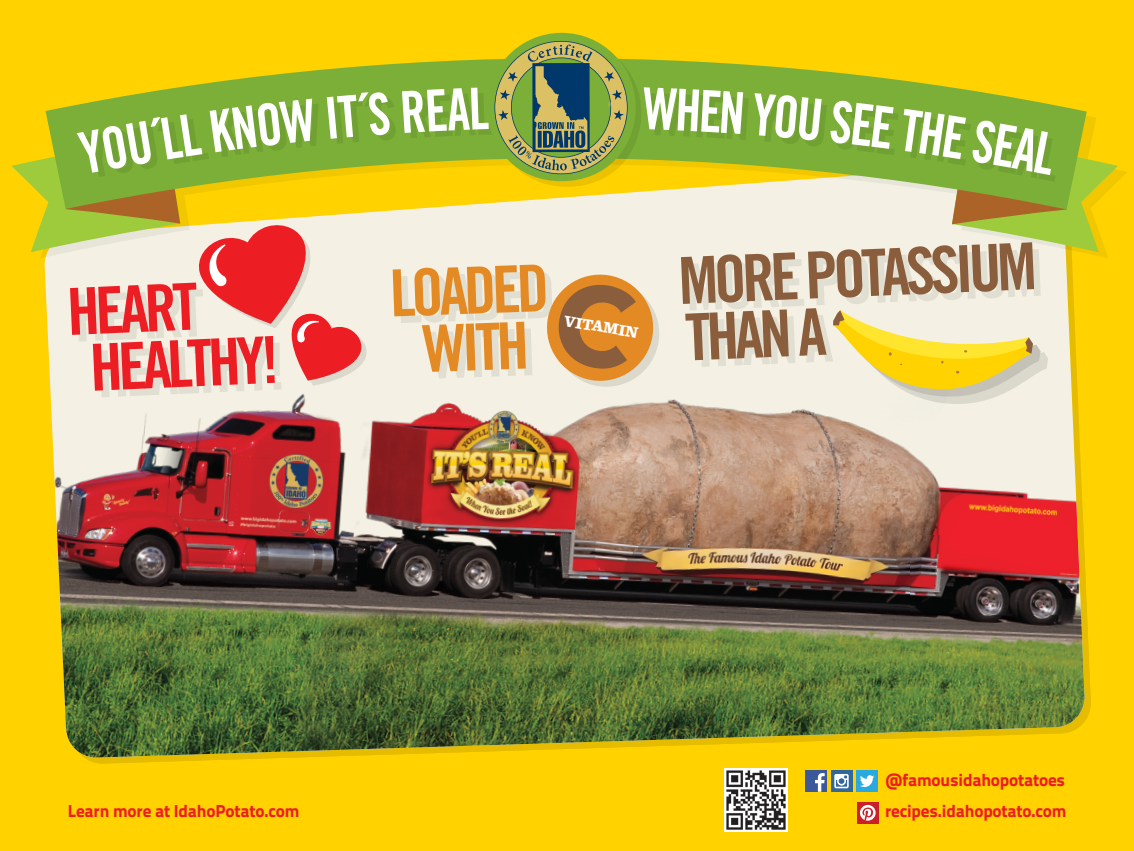
<style>
.page{position:relative;width:1134px;height:851px;background:#fff}
.page>*{position:absolute;margin:0;border:0;box-sizing:border-box;transform-origin:0 0}
.t1{font:64.84px/57.7px "Trade Gothic Bold Cond Twenty";color:#8a5e3c}
.t2{font:64.84px/57.1px "Trade Gothic Bold Cond Twenty";color:#ed1d24}
.t3{font:64.84px/56.7px "Trade Gothic Bold Cond Twenty";color:#e48a25;text-align:center}
.t4{font:17.32px "Titillium Text 14 L 999 wt";letter-spacing:-.01em;color:#ed1d24}
.t5{font:700 15.75px "Clarendon BT";color:#fff}
</style>
<div class="page">
<div style="left:0;top:0;width:1134px;height:850px;background:#ffd200"></div>
<img style="left:50px;top:258px;width:1035px;height:500px">
<svg style="left:833px;top:310px;width:215px;height:94px"></svg>
<img style="left:911px;top:535px;width:175px;height:79px">
<svg style="left:938px;top:508px;width:136px;height:62px;background:#ea232a"></svg>
<div style="left:857px;top:801px;width:22px;height:22px;background:#ca2128"></div>
<svg style="left:860px;top:804px;width:16px;height:16px"></svg>
<div style="left:831px;top:770px;width:21px;height:22px;background:#31679a"></div>
<svg style="left:834px;top:774px;width:15px;height:14px"></svg>
<div style="left:805px;top:770px;width:22px;height:22px;background:#3b5999"></div>
<svg style="left:815px;top:773px;width:10px;height:18px"></svg>
<div style="left:856px;top:770px;width:22px;height:22px;background:#2aa8e0"></div>
<svg style="left:860px;top:775px;width:14px;height:12px"></svg>
<img style="left:725px;top:768px;width:62px;height:63px">
<svg style="left:396px;top:170px;width:731px;height:88px;background:#f4eed3"></svg>
<svg style="left:149px;top:40px;width:799px;height:169px"></svg>
<svg style="left:12px;top:92px;width:384px;height:293px"></svg>
<svg style="left:644px;top:87px;width:474px;height:165px;background:#c0cd78"></svg>
<svg style="left:493px;top:38px;width:148px;height:149px"></svg>
<div style="left:487px;top:33px;width:149px;height:148px;background:#7baf37;border-radius:50%"></div>
<svg style="left:402px;top:41px;width:226px;height:133px"></svg>
<svg style="left:543px;top:270px;width:116px;height:117px;background:#e7ac65"></svg>
<h1 class="t2" style="left:85px;top:282px;width:191px;text-indent:-20px;rotate:-3deg">HEART<br>HEALTHY!</h1>
<h1 class="t3" style="left:389px;top:264px;width:161px;rotate:-2deg">LOADED<br>WITH</h1>
<p class="t5" style="left:566px;top:311px;width:76px;rotate:9deg">VITAMIN</p>
<h1 class="t1" style="left:678px;top:250px;width:360px;rotate:-2deg">MORE POTASSIUM<br>THAN A</h1>
<p class="t4" style="left:68px;top:799px;width:233px">Learn more at IdahoPotato.com</p>
<p class="t4" style="left:885px;top:769px;width:181px">@famousidahopotatoes</p>
<p class="t4" style="left:885px;top:800px;width:183px">recipes.idahopotato.com</p>
</div>
